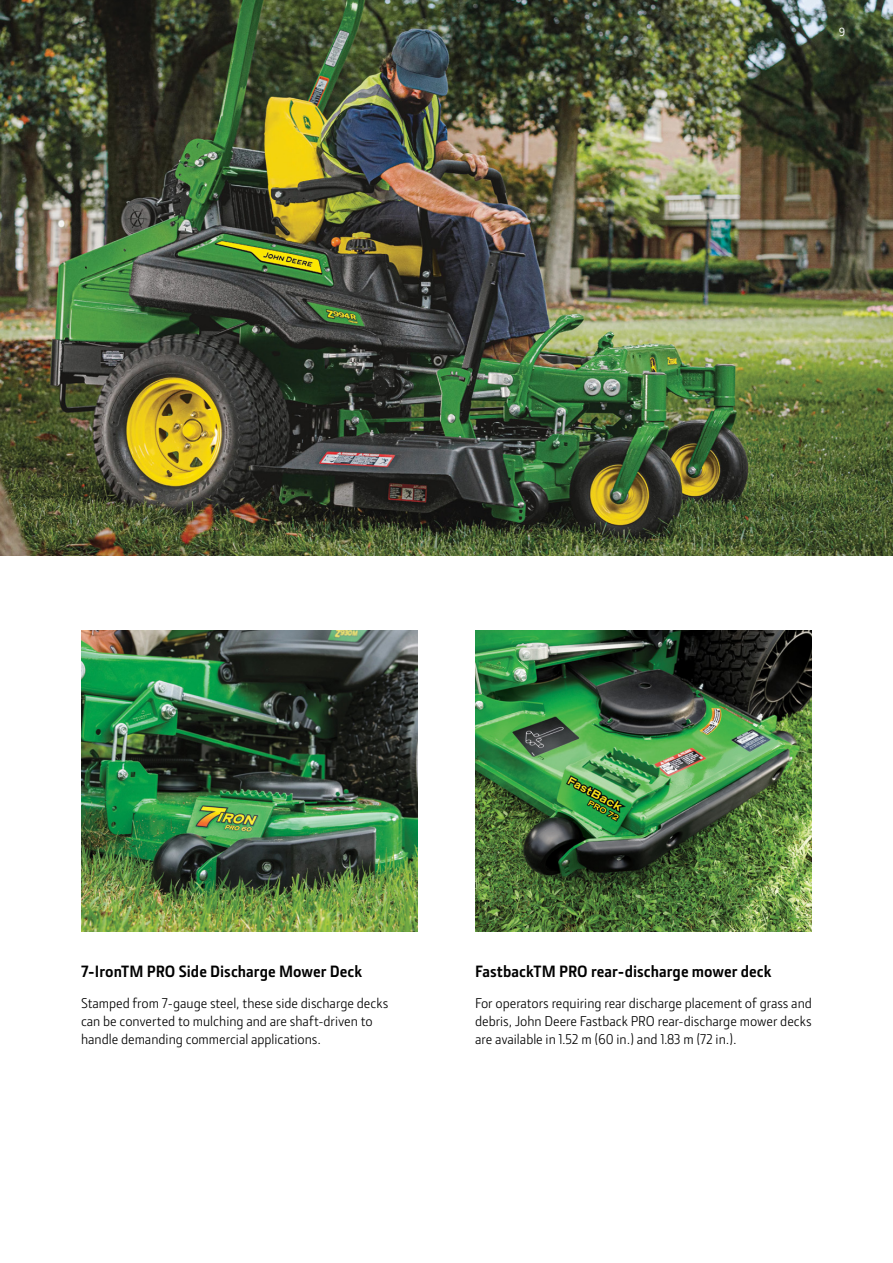
<style>
.page{position:relative;width:893px;height:1263px;background:#fff}
.page>*{position:absolute;margin:0;border:0;box-sizing:border-box;transform-origin:0 0}
.t1{font:700 16.5px "JD Sans Pro";letter-spacing:.005em;color:#000}
.t2{font:14.25px/18px "JD Sans Pro";color:#000;text-align:justify}
.t3{font:500 12px "JD Sans Pro";color:#fff}
</style>
<div class="page">
<img style="left:475px;top:631px;width:337px;height:300px">
<img style="left:0;top:0;width:893px;height:555px">
<img style="left:81px;top:631px;width:337px;height:300px">
<p class="t3" style="left:839px;top:23px;width:8px">9</p>
<p class="t1" style="left:81px;top:960px;width:282px">7-IronTM PRO Side Discharge Mower Deck</p>
<p class="t2" style="left:81px;top:993px;width:309px;text-align:left">Stamped from 7-gauge steel, these side discharge decks can be converted to mulching and are shaft-driven to handle demanding commercial applications.</p>
<p class="t1" style="left:475px;top:960px;width:298px">FastbackTM PRO rear-discharge mower deck</p>
<p class="t2" style="left:475px;top:993px;width:338px">For operators requiring rear discharge placement of grass and debris, John Deere Fastback PRO rear-discharge mower decks are available in 1.52 m (60 in.) and 1.83 m (72 in.).</p>
</div>
